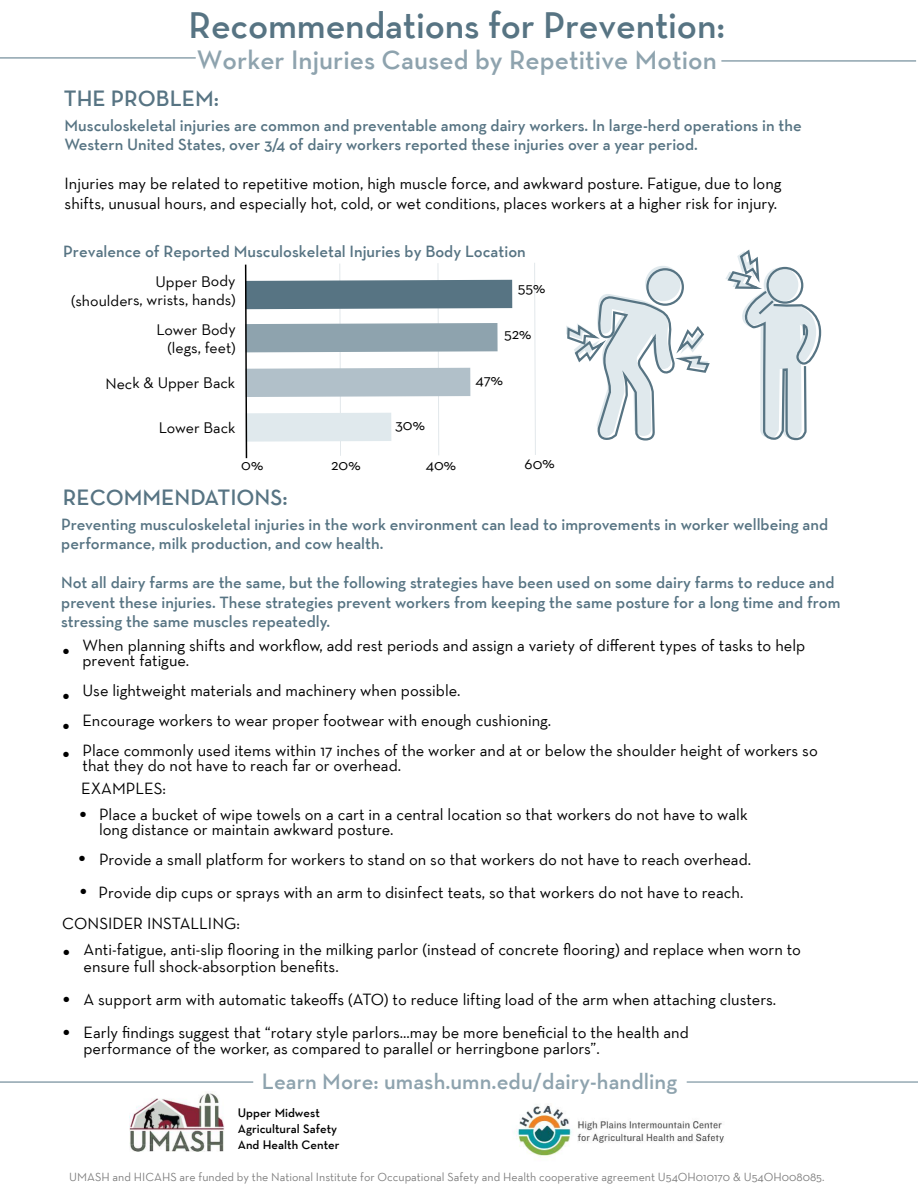
<style>
.page{position:relative;width:918px;height:1188px;background:#fff}
.page>*{position:absolute;margin:0;border:0;box-sizing:border-box;transform-origin:0 0}
.t1{font:600 37.5px "Neutra Text";letter-spacing:-.005em;color:#577483}
.t2{font:28.5px/45px "Neutra Text";color:#000}
.t3{font:600 27px "Neutra Text";color:#8ea3ae}
.t4{font:600 22.5px "Neutra Text";letter-spacing:.005em;color:#8ea3ae}
.t5{font:600 22.5px "Neutra Text";color:#577483}
.t6{font:16.5px/15px "Neutra Text";color:#000}
.t7{font:600 16.5px/19.5px "Neutra Text";color:#577483}
.t8{font:15.6px/18.8px "Neutra Text";letter-spacing:-.005em;color:#000;text-align:right}
.t9{font:600 12.6px/16.2px "Neutra Text";color:#000}
.t10{font:12px "Neutra Text";color:rgb(0 0 0/.5)}
</style>
<div class="page">
<svg style="left:534px;top:263px;width:2px;height:192px"></svg>
<svg style="left:244px;top:263px;width:268px;height:196px"></svg>
<hr style="left:0;top:57px;width:196px;height:2px;background:#8ea3ae">
<hr style="left:721px;top:60px;width:195px;height:2px;background:#8ea3ae">
<svg style="left:725px;top:249px;width:95px;height:189px"></svg>
<img style="left:130px;top:1093px;width:94px;height:58px">
<img style="left:514px;top:1105px;width:210px;height:53px">
<hr style="left:0;top:1081px;width:253px;height:2px;background:#8ea3ae">
<hr style="left:687px;top:1081px;width:231px;height:2px;background:#8ea3ae">
<svg style="left:566px;top:266px;width:144px;height:175px"></svg>
<h1 class="t1" style="left:189px;top:3px;width:538px">Recommendations for Prevention:</h1>
<h3 class="t3" style="left:197px;top:43px;width:522px">Worker Injuries Caused by Repetitive Motion</h3>
<h3 class="t5" style="left:64px;top:84px;width:157px">THE PROBLEM:</h3>
<p class="t7" style="left:65px;top:115px;width:739px">Musculoskeletal injuries are common and preventable among dairy workers. In large-herd operations in the<br>Western United States, over 3/4 of dairy workers reported these injuries over a year period.</p>
<p class="t6" style="left:65px;top:174px;width:718px;line-height:19.5px">Injuries may be related to repetitive motion, high muscle force, and awkward posture. Fatigue, due to long shifts, unusual hours, and especially hot, cold, or wet conditions, places workers at a higher risk for injury.</p>
<p class="t7" style="left:63px;top:241px;width:464px">Prevalence of Reported Musculoskeletal Injuries by Body Location</p>
<p class="t8" style="left:71px;top:272px;width:166px">Upper Body<br>(shoulders, wrists, hands)</p>
<p class="t8" style="left:518px;top:278px;width:29px">55%</p>
<p class="t8" style="left:157px;top:320px;width:81px">Lower Body (legs, feet)</p>
<p class="t8" style="left:105px;top:373px;width:131px">Neck &amp; Upper Back</p>
<p class="t8" style="left:159px;top:418px;width:78px">Lower Back</p>
<p class="t8" style="left:395px;top:415px;width:31px">30%</p>
<p class="t8" style="left:504px;top:324px;width:29px">52%</p>
<p class="t8" style="left:476px;top:370px;width:29px">47%</p>
<p class="t8" style="left:241px;top:455px;width:24px">0%</p>
<p class="t8" style="left:331px;top:455px;width:31px">20%</p>
<p class="t8" style="left:426px;top:455px;width:32px">40%</p>
<p class="t8" style="left:525px;top:454px;width:32px">60%</p>
<h3 class="t5" style="left:63px;top:484px;width:226px">RECOMMENDATIONS:</h3>
<p class="t7" style="left:61px;top:514px;width:768px">Preventing musculoskeletal injuries in the work environment can lead to improvements in worker wellbeing and performance, milk production, and cow health.</p>
<p class="t7" style="left:61px;top:573px;width:781px">Not all dairy farms are the same, but the following strategies have been used on some dairy farms to reduce and prevent these injuries. These strategies prevent workers from keeping the same posture for a long time and from stressing the same muscles repeatedly.</p>
<h2 class="t2" style="left:62px;top:627px;width:9px">• •</h2>
<h2 class="t2" style="left:62px;top:710px;width:9px;line-height:27.6px">• •</h2>
<p class="t6" style="left:83px;top:638px;width:724px">When planning shifts and workflow, add rest periods and assign a variety of different types of tasks to help prevent fatigue.</p>
<p class="t6" style="left:83px;top:675px;width:737px;line-height:30px">Use lightweight materials and machinery when possible.<br>Encourage workers to wear proper footwear with enough cushioning.<br>Place commonly used items within 17 inches of the worker and at or below the shoulder height of workers so</p>
<p class="t6" style="left:83px;top:758px;width:320px">that they do not have to reach far or overhead.</p>
<p class="t6" style="left:99px;top:807px;width:650px">Place a bucket of wipe towels on a cart in a central location so that workers do not have to walk long distance or maintain awkward posture.</p>
<p class="t6" style="left:99px;top:852px;width:654px">Provide a small platform for workers to stand on so that workers do not have to reach overhead.</p>
<p class="t6" style="left:81px;top:781px;width:86px">EXAMPLES:</p>
<h2 class="t2" style="left:78px;top:789px;width:11px">• •</h2>
<p class="t6" style="left:62px;top:877px;width:683px;line-height:30.6px;text-indent:36px">Provide dip cups or sprays with an arm to disinfect teats, so that workers do not have to reach.<br>CONSIDER INSTALLING:</p>
<h2 class="t2" style="left:79px;top:867px;width:9px">•</h2>
<h2 class="t2" style="left:62px;top:927px;width:9px;line-height:47.1px">• •</h2>
<h2 class="t2" style="left:62px;top:1008px;width:9px">•</h2>
<p class="t6" style="left:84px;top:941px;width:719px;line-height:16.5px">Anti-fatigue, anti-slip flooring in the milking parlor (instead of concrete flooring) and replace when worn to ensure full shock-absorption benefits.</p>
<p class="t6" style="left:84px;top:983px;width:694px;line-height:33px">A support arm with automatic takeoffs (ATO) to reduce lifting load of the arm when attaching clusters.<br>Early findings suggest that “rotary style parlors...may be more beneficial to the health and</p>
<p class="t6" style="left:84px;top:1041px;width:518px">performance of the worker, as compared to parallel or herringbone parlors”.</p>
<h3 class="t4" style="left:262px;top:1067px;width:417px">Learn More: umash.umn.edu/dairy-handling</h3>
<p class="t9" style="left:238px;top:1104px;width:103px">Upper Midwest<br>Agricultural Safety<br>And Health Center</p>
<p class="t10" style="left:69px;top:1169px;width:757px">UMASH and HICAHS are funded by the National Institute for Occupational Safety and Health cooperative agreement U54OH010170 &amp; U54OH008085.</p>
</div>
